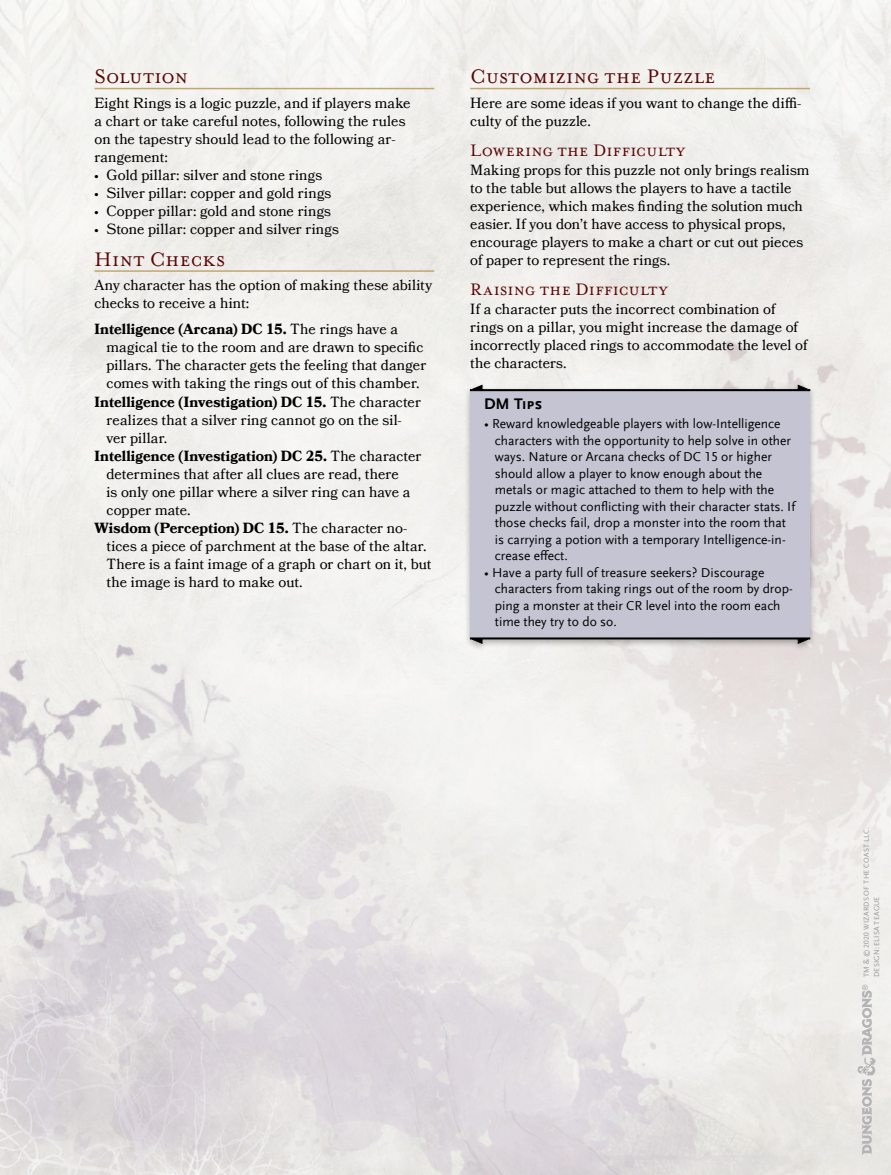
<style>
.page{position:relative;width:891px;height:1175px;background:#fff}
.page>*{position:absolute;margin:0;border:0;box-sizing:border-box;transform-origin:0 0}
.t1{font:22.5px "Mrs Eaves Small Caps OT";letter-spacing:.015em;color:#5a0507}
.t2{font:19.2px "Mrs Eaves Small Caps OT";letter-spacing:.01em;color:#5a0507}
.t3{font:700 16.2px "Scala Sans Sc Offc";color:#000}
.t4{font:14.7px/18px "Bookmania";letter-spacing:.005em;color:#000}
.t5{font:700 14.7px "Bookmania";color:#000}
.t6{font:13.5px/16.5px "Scala Sans Offc";color:#000}
.t7{font:7.5px/10.5px "Scala Sans Offc";letter-spacing:.025em;color:#939598}
.s1{font-weight:400}
</style>
<div class="page">
<div style="left:286px;top:304px;width:605px;height:203px;background:#f1f0ec"></div>
<img style="left:0;top:587px;width:456px;height:587px">
<div style="left:464px;top:382px;width:352px;height:269px;background:#000;opacity:.3"></div>
<div style="left:470px;top:391px;width:340px;height:246px;background:#c4c4d2"></div>
<svg style="left:470px;top:385px;width:340px;height:6px;background:#9b9a98"></svg>
<svg style="left:470px;top:637px;width:340px;height:7px;background:#868585"></svg>
<svg style="left:858px;top:984px;width:18px;height:170px;background:#dad9d7"></svg>
<hr style="left:94px;top:88px;width:340px;height:1px;background:#c3a76e">
<hr style="left:94px;top:270px;width:340px;height:2px;background:#c3a76e">
<hr style="left:470px;top:88px;width:340px;height:1px;background:#c3a76e">
<h1 class="t1" style="left:94px;top:64px;width:95px">Solution</h1>
<p class="t4" style="left:94px;top:94px;width:318px">Eight Rings is a logic puzzle, and if players make a chart or take careful notes, following the rules on the tapestry should lead to the following ar&shy;rangement:</p>
<p class="t4" style="left:94px;top:166px;width:229px">• Gold pillar: silver and stone rings</p>
<p class="t4" style="left:94px;top:184px;width:238px">• Silver pillar: copper and gold rings</p>
<p class="t4" style="left:94px;top:202px;width:238px">• Copper pillar: gold and stone rings</p>
<p class="t4" style="left:94px;top:220px;width:246px">• Stone pillar: copper and silver rings</p>
<h1 class="t1" style="left:94px;top:247px;width:132px">Hint Checks</h1>
<p class="t4" style="left:94px;top:276px;width:339px">Any character has the option of making these ability checks to receive a hint:</p>
<p class="t5" style="left:94px;top:321px;width:305px">Intelligence (Arcana) DC 15. <span class="s1">The rings have a</span></p>
<p class="t4" style="left:107px;top:338px;width:318px">magical tie to the room and are drawn to specific</p>
<p class="t4" style="left:107px;top:356px;width:321px">pillars. The character gets the feeling that danger</p>
<p class="t4" style="left:107px;top:374px;width:315px">comes with taking the rings out of this chamber.</p>
<p class="t5" style="left:94px;top:393px;width:328px">Intelligence (Investigation) DC 15. <span class="s1">The character</span></p>
<p class="t4" style="left:107px;top:410px;width:297px">realizes that a silver ring cannot go on the sil-</p>
<p class="t4" style="left:107px;top:428px;width:62px">ver pillar.</p>
<p class="t5" style="left:94px;top:447px;width:328px">Intelligence (Investigation) DC 25. <span class="s1">The character</span></p>
<p class="t4" style="left:107px;top:464px;width:294px">determines that after all clues are read, there</p>
<p class="t4" style="left:107px;top:482px;width:305px">is only one pillar where a silver ring can have a</p>
<p class="t4" style="left:107px;top:500px;width:86px">copper mate.</p>
<p class="t5" style="left:94px;top:519px;width:314px">Wisdom (Perception) DC 15. <span class="s1">The character no-</span></p>
<p class="t4" style="left:106px;top:536px;width:322px">tices a piece of parchment at the base of the altar.</p>
<p class="t4" style="left:106px;top:554px;width:327px">There is a faint image of a graph or chart on it, but</p>
<p class="t4" style="left:106px;top:572px;width:198px">the image is hard to make out.</p>
<h1 class="t1" style="left:470px;top:64px;width:247px">Customizing the Puzzle</h1>
<p class="t4" style="left:470px;top:94px;width:332px">Here are some ideas if you want to change the diffi&shy;culty of the puzzle.</p>
<h2 class="t2" style="left:470px;top:140px;width:217px">Lowering the Difficulty</h2>
<p class="t4" style="left:470px;top:161px;width:341px">Making props for this puzzle not only brings realism to the table but allows the players to have a tactile experience, which makes finding the solution much easier. If you don’t have access to physical props, encourage players to make a chart or cut out pieces of paper to represent the rings.</p>
<h2 class="t2" style="left:470px;top:279px;width:199px">Raising the Difficulty</h2>
<p class="t4" style="left:470px;top:300px;width:339px">If a character puts the incorrect combination of rings on a pillar, you might increase the damage of incorrectly placed rings to accommodate the level of the characters.</p>
<p class="t3" style="left:484px;top:395px;width:60px">DM Tips</p>
<p class="t6" style="left:495px;top:416px;width:302px;text-indent:-11px">• Reward knowledgeable players with low-Intelligence characters with the opportunity to help solve in other ways. Nature or Arcana checks of DC 15 or higher should allow a player to know enough about the metals or magic attached to them to help with the puzzle without conflicting with their character stats. If those checks fail, drop a monster into the room that is carrying a potion with a temporary Intelligence-in&shy;crease effect.</p>
<p class="t6" style="left:495px;top:564px;width:299px;text-indent:-11px">• Have a party full of treasure seekers? Discourage characters from taking rings out of the room by drop&shy;ping a monster at their CR level into the room each time they try to do so.</p>
<p class="t7" style="left:861px;top:977px;width:151px;rotate:-90deg">TM &amp; © 2020 WIZARDS OF THE COAST LLC.<br>DESIGN: ELISA TEAGUE</p>
</div>
